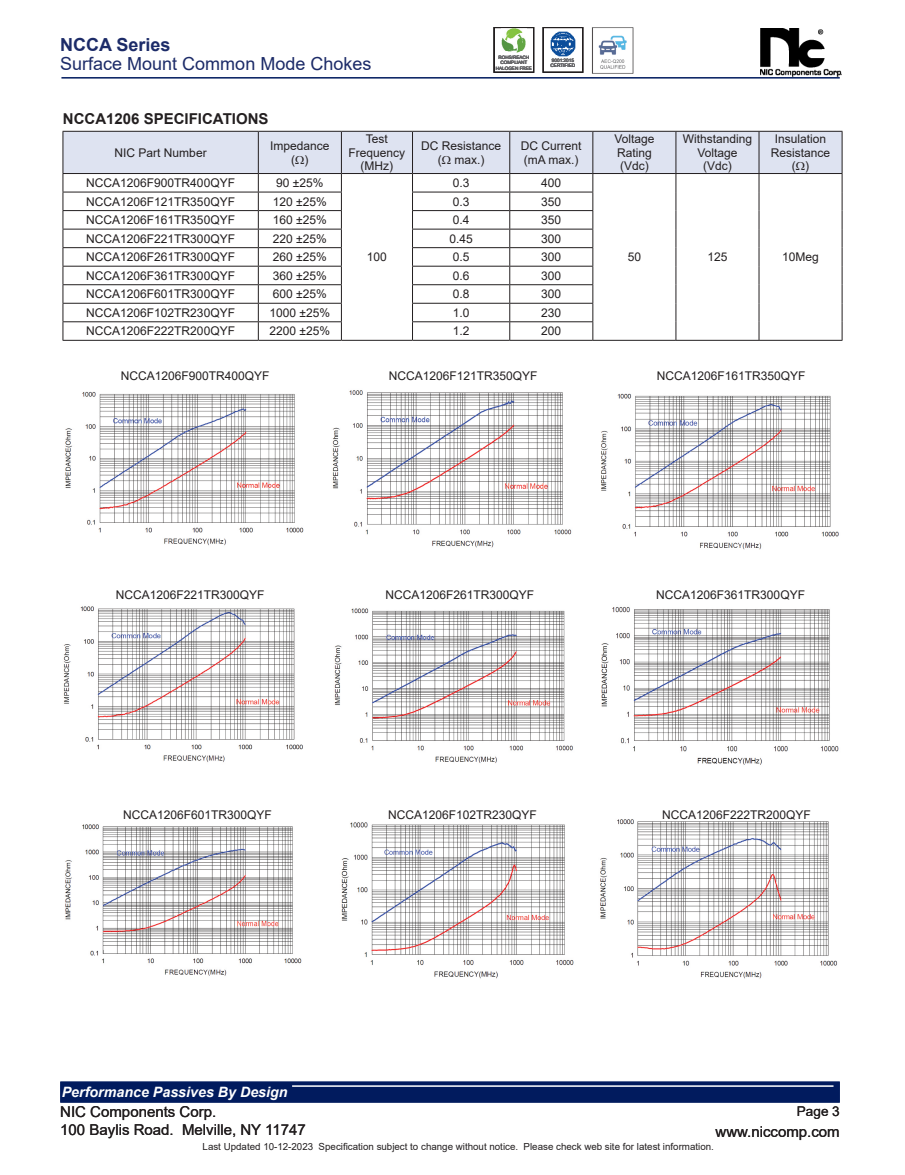
<style>
.page{position:relative;width:905px;height:1175px;background:#fff}
.page>*{position:absolute;margin:0;border:0;box-sizing:border-box;transform-origin:0 0}
.t1{font:18px "Arial";color:#1c2b68}
.t2{font:700 18px "Arial";color:#1c2b68}
.t3{font:15px/18px "Arial";color:#231f20}
.t4{font:700 15px "Arial";color:#231f20}
.t5{font:italic 700 14.25px "Arial";color:#fff}
.t6{font:13.5px "Arial";color:#231f20}
.t7{font:12px/13.5px "Arial";color:#231f20;text-align:center}
.t8{font:9.75px "Arial";color:#231f20}
.t9{font:4.65px/5.6px "Arial";color:#636366;text-align:center}
</style>
<div class="page">
<div style="left:60px;top:1081px;width:779px;height:21px;background:#011b5e"></div>
<hr style="left:292px;top:1085px;width:541px;height:1px;background:#fff">
<img style="left:760px;top:28px;width:81px;height:48px">
<img style="left:501px;top:30px;width:25px;height:23px">
<img style="left:550px;top:32px;width:25px;height:25px">
<svg style="left:508px;top:29px;width:12px;height:1px"></svg>
<div style="left:494px;top:27px;width:40px;height:46px;border:1px solid #231f20"></div>
<div style="left:543px;top:27px;width:40px;height:46px;border:1px solid #231f20"></div>
<hr style="left:61px;top:77px;width:778px;height:2px;background:#011b5e">
<img style="left:592px;top:27px;width:42px;height:47px">
<hr style="left:63px;top:340px;width:195px;height:1px;background:#231f20">
<hr style="left:258px;top:340px;width:83px;height:1px;background:#231f20">
<hr style="left:341px;top:340px;width:71px;height:1px;background:#231f20">
<hr style="left:412px;top:340px;width:97px;height:1px;background:#231f20">
<hr style="left:509px;top:340px;width:84px;height:1px;background:#231f20">
<hr style="left:593px;top:340px;width:83px;height:1px;background:#231f20">
<hr style="left:676px;top:340px;width:83px;height:1px;background:#231f20">
<hr style="left:759px;top:340px;width:83px;height:1px;background:#231f20">
<img style="left:65px;top:391px;width:239px;height:155px">
<img style="left:332px;top:390px;width:240px;height:158px">
<img style="left:601px;top:393px;width:238px;height:157px">
<img style="left:63px;top:606px;width:240px;height:156px">
<img style="left:334px;top:608px;width:239px;height:155px">
<img style="left:601px;top:607px;width:238px;height:158px">
<img style="left:65px;top:824px;width:237px;height:152px">
<img style="left:341px;top:822px;width:233px;height:157px">
<img style="left:600px;top:819px;width:238px;height:160px">
<svg style="left:63px;top:131px;width:779px;height:209px"></svg>
<h1 class="t2" style="left:60px;top:32px;width:112px">NCCA Series</h1>
<h1 class="t1" style="left:60px;top:52px;width:313px">Surface Mount Common Mode Chokes</h1>
<p class="t9" style="left:496px;top:54px;width:38px">ROHS/REACH<br>COMPLIANT<br>HALOGEN FREE</p>
<p class="t9" style="left:550px;top:57px;width:26px;text-align:left">9001:2015<br>CERTIFIED</p>
<p class="t4" style="left:63px;top:108px;width:207px">NCCA1206 SPECIFICATIONS</p>
<p class="t7" style="left:115px;top:146px;width:94px">NIC Part Number</p>
<p class="t7" style="left:270px;top:139px;width:61px">Impedance</p>
<p class="t7" style="left:291px;top:152px;width:19px">( )</p>
<p class="t7" style="left:86px;top:176px;width:150px">NCCA1206F900TR400QYF</p>
<p class="t7" style="left:276px;top:176px;width:49px">90 ±25%</p>
<p class="t7" style="left:348px;top:132px;width:58px">Test<br>Frequency (MHz)</p>
<p class="t7" style="left:421px;top:139px;width:82px">DC Resistance</p>
<p class="t7" style="left:438px;top:152px;width:48px">( max.)</p>
<p class="t7" style="left:521px;top:139px;width:62px;text-align:left">DC Current (mA max.)</p>
<p class="t7" style="left:614px;top:132px;width:42px;text-align:left">Voltage<br>Rating</p>
<p class="t7" style="left:620px;top:159px;width:30px">(Vdc)</p>
<p class="t7" style="left:453px;top:176px;width:18px">0.3</p>
<p class="t7" style="left:541px;top:176px;width:22px">400</p>
<p class="t7" style="left:682px;top:132px;width:71px">Withstanding<br>Voltage</p>
<p class="t7" style="left:703px;top:159px;width:30px">(Vdc)</p>
<p class="t7" style="left:770px;top:132px;width:61px">Insulation<br>Resistance</p>
<p class="t7" style="left:792px;top:159px;width:19px">( )</p>
<p class="t7" style="left:86px;top:195px;width:150px">NCCA1206F121TR350QYF</p>
<p class="t7" style="left:273px;top:195px;width:55px">120 ±25%</p>
<p class="t7" style="left:453px;top:195px;width:18px">0.3</p>
<p class="t7" style="left:541px;top:195px;width:22px">350</p>
<p class="t7" style="left:86px;top:213px;width:150px">NCCA1206F161TR350QYF</p>
<p class="t7" style="left:273px;top:213px;width:55px">160 ±25%</p>
<p class="t7" style="left:453px;top:213px;width:18px">0.4</p>
<p class="t7" style="left:541px;top:213px;width:22px">350</p>
<p class="t7" style="left:86px;top:232px;width:150px">NCCA1206F221TR300QYF</p>
<p class="t7" style="left:273px;top:232px;width:55px">220 ±25%</p>
<p class="t7" style="left:449px;top:232px;width:25px">0.45</p>
<p class="t7" style="left:541px;top:232px;width:22px">300</p>
<p class="t7" style="left:86px;top:250px;width:150px">NCCA1206F261TR300QYF</p>
<p class="t7" style="left:273px;top:250px;width:55px">260 ±25%</p>
<p class="t7" style="left:453px;top:250px;width:18px">0.5</p>
<p class="t7" style="left:541px;top:250px;width:22px">300</p>
<p class="t7" style="left:86px;top:269px;width:150px">NCCA1206F361TR300QYF</p>
<p class="t7" style="left:273px;top:269px;width:55px">360 ±25%</p>
<p class="t7" style="left:453px;top:269px;width:18px">0.6</p>
<p class="t7" style="left:541px;top:269px;width:22px">300</p>
<p class="t7" style="left:86px;top:287px;width:150px">NCCA1206F601TR300QYF</p>
<p class="t7" style="left:273px;top:287px;width:55px">600 ±25%</p>
<p class="t7" style="left:453px;top:287px;width:18px">0.8</p>
<p class="t7" style="left:541px;top:287px;width:22px">300</p>
<p class="t7" style="left:86px;top:306px;width:150px">NCCA1206F102TR230QYF</p>
<p class="t7" style="left:269px;top:306px;width:62px">1000 ±25%</p>
<p class="t7" style="left:453px;top:306px;width:18px">1.0</p>
<p class="t7" style="left:541px;top:306px;width:22px">230</p>
<p class="t7" style="left:86px;top:324px;width:150px">NCCA1206F222TR200QYF</p>
<p class="t7" style="left:269px;top:324px;width:62px">2200 ±25%</p>
<p class="t7" style="left:453px;top:324px;width:18px">1.2</p>
<p class="t7" style="left:541px;top:324px;width:22px">200</p>
<p class="t7" style="left:121px;top:369px;width:150px">NCCA1206F900TR400QYF</p>
<p class="t7" style="left:389px;top:369px;width:150px">NCCA1206F121TR350QYF</p>
<p class="t7" style="left:656px;top:369px;width:150px">NCCA1206F161TR350QYF</p>
<p class="t7" style="left:367px;top:250px;width:22px">100</p>
<p class="t7" style="left:627px;top:250px;width:15px">50</p>
<p class="t7" style="left:707px;top:250px;width:22px">125</p>
<p class="t7" style="left:782px;top:250px;width:38px">10Meg</p>
<p class="t7" style="left:116px;top:588px;width:150px">NCCA1206F221TR300QYF</p>
<p class="t7" style="left:385px;top:588px;width:150px">NCCA1206F261TR300QYF</p>
<p class="t7" style="left:656px;top:588px;width:150px">NCCA1206F361TR300QYF</p>
<p class="t7" style="left:123px;top:808px;width:150px">NCCA1206F601TR300QYF</p>
<p class="t7" style="left:388px;top:808px;width:150px">NCCA1206F102TR230QYF</p>
<p class="t7" style="left:662px;top:808px;width:150px">NCCA1206F222TR200QYF</p>
<p class="t5" style="left:62px;top:1082px;width:227px">Performance Passives By Design</p>
<p class="t3" style="left:60px;top:1102px;width:247px">NIC Components Corp.<br>100 Baylis Road. Melville, NY 11747</p>
<p class="t6" style="left:797px;top:1102px;width:44px">Page 3</p>
<p class="t3" style="left:715px;top:1122px;width:126px">www.niccomp.com</p>
<p class="t8" style="left:202px;top:1140px;width:513px">Last Updated 10-12-2023 Specification subject to change without notice. Please check web site for latest information.</p>
</div>
